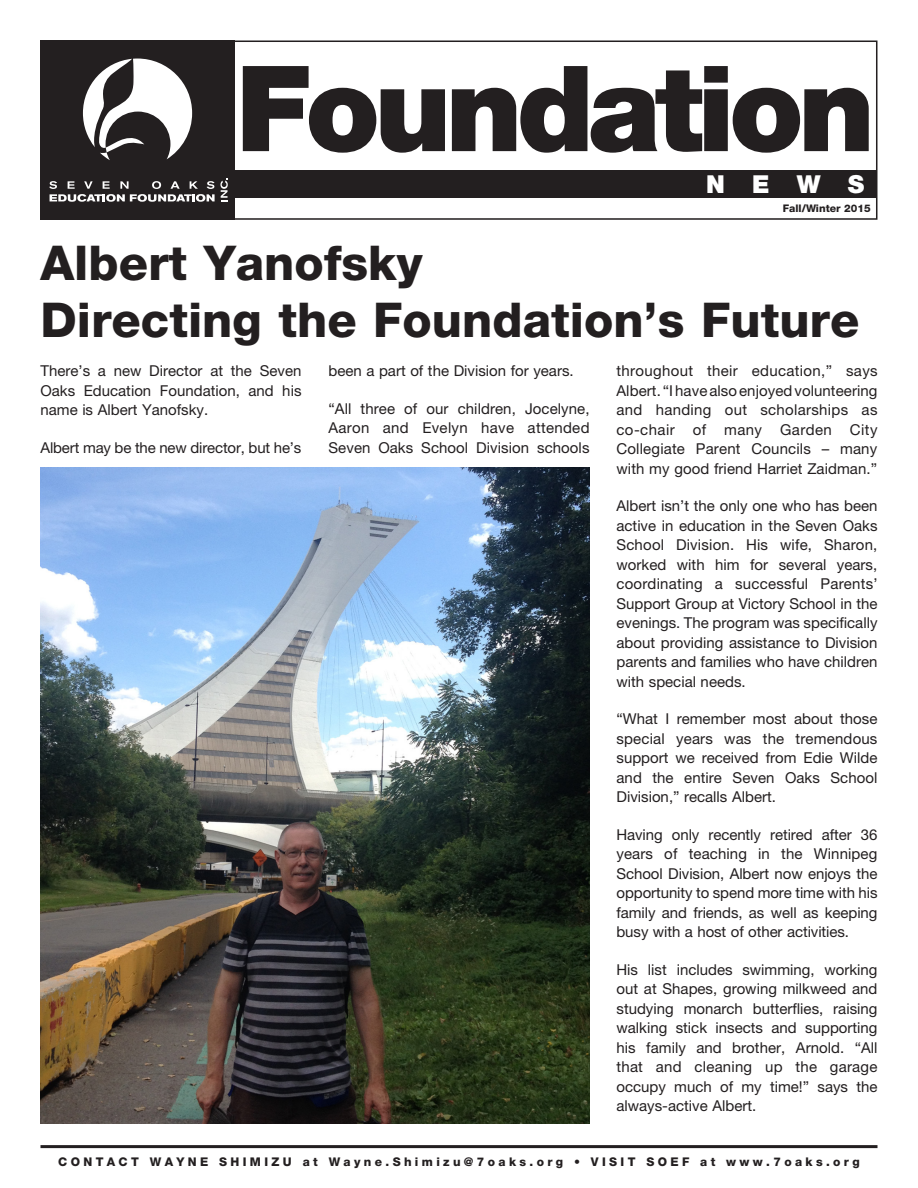
<style>
.page{position:relative;width:918px;height:1188px;background:#fff}
.page>*{position:absolute;margin:0;border:0;box-sizing:border-box;transform-origin:0 0}
.t1{font:900 119.1px "Helvetica Neue";letter-spacing:-.05em;color:#231f20}
.Body_Header{font:800 48px/57px "Helvetica Neue";color:#231f20}
.t2{font:900 24.75px "Helvetica Neue";color:#fff}
.Body_Copy{font:15px/19.5px "Helvetica Neue";color:#231f20;text-align:justify}
.t3{font:800 12px "Helvetica Neue";letter-spacing:.28em;color:#231f20}
.t4{font:800 10.5px "Helvetica Neue";color:#231f20}
</style>
<div class="page">
<div style="left:235px;top:170px;width:642px;height:28px;background:#231f20"></div>
<div style="left:41px;top:40px;width:836px;height:180px;border:2px solid #231f20"></div>
<div style="left:40px;top:40px;width:195px;height:180px;background:#231f20"></div>
<svg style="left:83px;top:59px;width:109px;height:101px"></svg>
<svg style="left:49px;top:178px;width:179px;height:24px"></svg>
<hr style="left:40px;top:1145px;width:838px;height:3px;background:#231f20">
<img style="left:40px;top:468px;width:550px;height:656px">
<h1 class="t1" style="left:236px;top:38px;width:641px">Foundation</h1>
<h3 class="t2" style="left:706px;top:170px;width:160px">NEWS</h3>
<p class="t4" style="left:783px;top:202px;width:89px">Fall/Winter 2015</p>
<p class="Body_Header" style="left:40px;top:234px;width:820px">Albert Yanofsky<br>Directing the Foundation’s Future</p>
<p class="Body_Copy" style="left:40px;top:361px;width:262px">There’s a new Director at the Seven Oaks Education Foundation, and his name is Albert Yanofsky.</p>
<p class="Body_Copy" style="left:40px;top:438px;width:262px">Albert may be the new director, but he’s</p>
<p class="Body_Copy" style="left:328px;top:361px;width:247px">been a part of the Division for years.</p>
<p class="Body_Copy" style="left:328px;top:399px;width:263px">“All three of our children, Jocelyne, Aaron and Evelyn have attended Seven Oaks School Division schools</p>
<p class="Body_Copy" style="left:616px;top:361px;width:263px">throughout their education,” says Albert. “I have also enjoyed volunteering and handing out scholarships as co-chair of many Garden City Collegiate Parent Councils – many with my good friend Harriet Zaidman.”</p>
<p class="Body_Copy" style="left:616px;top:496px;width:263px">Albert isn’t the only one who has been active in education in the Seven Oaks School Division. His wife, Sharon, worked with him for several years, coordinating a successful Parents’ Support Group at Victory School in the evenings. The program was specifically about providing assistance to Division parents and families who have children with special needs.</p>
<p class="Body_Copy" style="left:616px;top:709px;width:262px">“What I remember most about those special years was the tremendous support we received from Edie Wilde and the entire Seven Oaks School Division,” recalls Albert.</p>
<p class="Body_Copy" style="left:616px;top:825px;width:263px">Having only recently retired after 36 years of teaching in the Winnipeg School Division, Albert now enjoys the opportunity to spend more time with his family and friends, as well as keeping busy with a host of other activities.</p>
<p class="Body_Copy" style="left:616px;top:960px;width:263px">His list includes swimming, working out at Shapes, growing milkweed and studying monarch butterflies, raising walking stick insects and supporting his family and brother, Arnold. “All that and cleaning up the garage occupy much of my time!” says the always-active Albert.</p>
<p class="t3" style="left:58px;top:1154px;width:803px">CONTACT WAYNE SHIMIZU at Wayne.Shimizu@7oaks.org • VISIT SOEF at www.7oaks.org</p>
</div>
